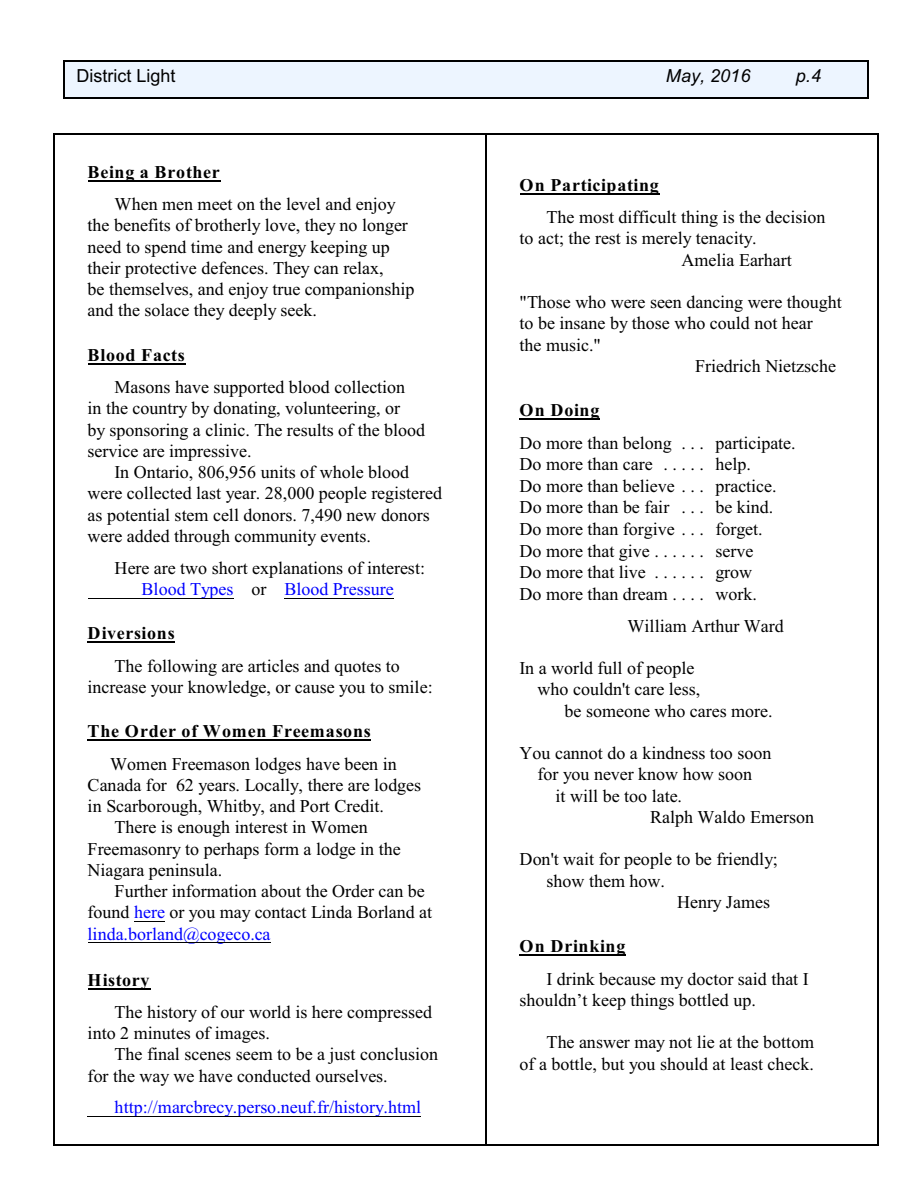
<style>
.page{position:relative;width:918px;height:1188px;background:#fff}
.page>*{position:absolute;margin:0;border:0;box-sizing:border-box;transform-origin:0 0}
.t1{font:18px/21.3px "Times New Roman";color:#000}
.t2{font:700 18px "Times New Roman";letter-spacing:.04em;color:#000}
.t3{font:18px "Times New Roman";color:#00f}
.t4{font:18px "Arial";letter-spacing:.005em;color:#000}
.t5{font:italic 18px "Arial";letter-spacing:.005em;color:#000}
.s1{color:#00f}
</style>
<div class="page">
<hr style="left:53px;top:133px;width:2px;height:1013px;background:#000">
<hr style="left:485px;top:133px;width:2px;height:1013px;background:#000">
<hr style="left:53px;top:133px;width:433px;height:1px;background:#000">
<hr style="left:53px;top:1145px;width:433px;height:1px;background:#000">
<hr style="left:878px;top:133px;width:1px;height:1013px;background:#000">
<hr style="left:485px;top:133px;width:394px;height:1px;background:#000">
<hr style="left:485px;top:1145px;width:394px;height:1px;background:#000">
<div style="left:63px;top:61px;width:805px;height:37px;background:#edf5ff"></div>
<hr style="left:63px;top:61px;width:1px;height:37px;background:#000">
<hr style="left:867px;top:61px;width:1px;height:37px;background:#000">
<hr style="left:63px;top:61px;width:805px;height:1px;background:#000">
<hr style="left:63px;top:97px;width:805px;height:1px;background:#000">
<hr style="left:88px;top:180px;width:132px;height:1px;background:#000">
<hr style="left:88px;top:363px;width:97px;height:1px;background:#000">
<hr style="left:88px;top:598px;width:145px;height:1px;background:#000">
<hr style="left:284px;top:598px;width:110px;height:1px;background:#000">
<hr style="left:88px;top:642px;width:87px;height:1px;background:#000">
<hr style="left:88px;top:740px;width:283px;height:1px;background:#000">
<hr style="left:134px;top:921px;width:31px;height:1px;background:#000">
<hr style="left:88px;top:942px;width:183px;height:1px;background:#000">
<hr style="left:88px;top:988px;width:62px;height:1px;background:#000">
<hr style="left:88px;top:1116px;width:333px;height:1px;background:#000">
<hr style="left:520px;top:193px;width:140px;height:1px;background:#000">
<hr style="left:520px;top:419px;width:80px;height:1px;background:#000">
<hr style="left:520px;top:955px;width:106px;height:1px;background:#000">
<p class="t4" style="left:76px;top:69px;width:100px">District Light</p>
<p class="t5" style="left:666px;top:69px;width:86px">May, 2016</p>
<p class="t5" style="left:796px;top:69px;width:27px">p.4</p>
<p class="t2" style="left:88px;top:165px;width:134px">Being a Brother</p>
<p class="t1" style="left:88px;top:195px;width:329px;text-indent:27px">When men meet on the level and enjoy the benefits of brotherly love, they no longer need to spend time and energy keeping up their protective defences. They can relax,<br>be themselves, and enjoy true companionship and the solace they deeply seek.</p>
<p class="t2" style="left:88px;top:348px;width:99px">Blood Facts</p>
<p class="t1" style="left:88px;top:378px;width:339px;text-indent:27px">Masons have supported blood collection<br>in the country by donating, volunteering, or<br>by sponsoring a clinic. The results of the blood service are impressive.</p>
<p class="t1" style="left:88px;top:463px;width:356px;text-indent:27px">In Ontario, 806,956 units of whole blood were collected last year. 28,000 people registered as potential stem cell donors. 7,490 new donors were added through community events.</p>
<p class="t1" style="left:115px;top:559px;width:312px;text-align:center">Here are two short explanations of interest:<br><span class="s1">Blood Types</span> or <span class="s1">Blood Pressure</span></p>
<p class="t2" style="left:88px;top:627px;width:89px">Diversions</p>
<p class="t1" style="left:88px;top:657px;width:347px;text-align:center">The following are articles and quotes to increase your knowledge, or cause you to smile:</p>
<p class="t2" style="left:88px;top:725px;width:285px">The Order of Women Freemasons</p>
<p class="t1" style="left:110px;top:755px;width:288px">Women Freemason lodges have been in</p>
<p class="t1" style="left:88px;top:776px;width:335px">Canada for 62 years. Locally, there are lodges</p>
<p class="t1" style="left:88px;top:797px;width:298px">in Scarborough, Whitby, and Port Credit.</p>
<p class="t1" style="left:115px;top:818px;width:255px">There is enough interest in Women</p>
<p class="t1" style="left:88px;top:840px;width:315px">Freemasonry to perhaps form a lodge in the</p>
<p class="t1" style="left:88px;top:861px;width:136px">Niagara peninsula.</p>
<p class="t1" style="left:115px;top:882px;width:312px">Further information about the Order can be</p>
<p class="t1" style="left:88px;top:903px;width:346px">found <span class="s1">here</span> or you may contact Linda Borland at</p>
<p class="t3" style="left:88px;top:927px;width:184px">linda.borland@cogeco.ca</p>
<p class="t2" style="left:88px;top:973px;width:63px">History</p>
<p class="t1" style="left:88px;top:1003px;width:346px;text-indent:27px">The history of our world is here compressed into 2 minutes of images.</p>
<p class="t1" style="left:88px;top:1045px;width:352px;text-indent:27px">The final scenes seem to be a just conclusion for the way we have conducted ourselves.</p>
<p class="t3" style="left:115px;top:1101px;width:308px">http://marcbrecy.perso.neuf.fr/history.html</p>
<p class="t2" style="left:520px;top:178px;width:141px">On Participating</p>
<p class="t1" style="left:547px;top:208px;width:280px">The most difficult thing is the decision</p>
<p class="t1" style="left:520px;top:229px;width:239px">to act; the rest is merely tenacity.</p>
<p class="t1" style="left:682px;top:251px;width:112px">Amelia Earhart</p>
<p class="t1" style="left:520px;top:293px;width:324px">"Those who were seen dancing were thought</p>
<p class="t1" style="left:520px;top:314px;width:295px">to be insane by those who could not hear</p>
<p class="t1" style="left:520px;top:336px;width:83px">the music."</p>
<p class="t1" style="left:695px;top:357px;width:143px">Friedrich Nietzsche</p>
<p class="t2" style="left:520px;top:404px;width:81px">On Doing</p>
<p class="t1" style="left:520px;top:433px;width:278px">Do more than belong . . . participate.<br>Do more than care . . . . . help.<br>Do more than believe . . . practice.<br>Do more than be fair . . . be kind.<br>Do more than forgive . . . forget.<br>Do more that give . . . . . . serve<br>Do more that live . . . . . . grow<br>Do more than dream . . . . work.</p>
<p class="t1" style="left:628px;top:617px;width:158px">William Arthur Ward</p>
<p class="t1" style="left:520px;top:659px;width:176px">In a world full of people</p>
<p class="t1" style="left:538px;top:680px;width:164px">who couldn't care less,</p>
<p class="t1" style="left:565px;top:702px;width:209px">be someone who cares more.</p>
<p class="t1" style="left:520px;top:744px;width:253px">You cannot do a kindness too soon</p>
<p class="t1" style="left:538px;top:765px;width:216px">for you never know how soon</p>
<p class="t1" style="left:556px;top:787px;width:128px">it will be too late.</p>
<p class="t1" style="left:650px;top:808px;width:165px">Ralph Waldo Emerson</p>
<p class="t1" style="left:520px;top:850px;width:260px">Don't wait for people to be friendly;</p>
<p class="t1" style="left:547px;top:872px;width:120px">show them how.</p>
<p class="t1" style="left:677px;top:893px;width:94px">Henry James</p>
<p class="t2" style="left:520px;top:940px;width:107px">On Drinking</p>
<p class="t1" style="left:520px;top:970px;width:291px;text-indent:27px">I drink because my doctor said that I shouldn’t keep things bottled up.</p>
<p class="t1" style="left:520px;top:1033px;width:296px;text-align:right">The answer may not lie at the bottom<br>of a bottle, but you should at least check.</p>
</div>
